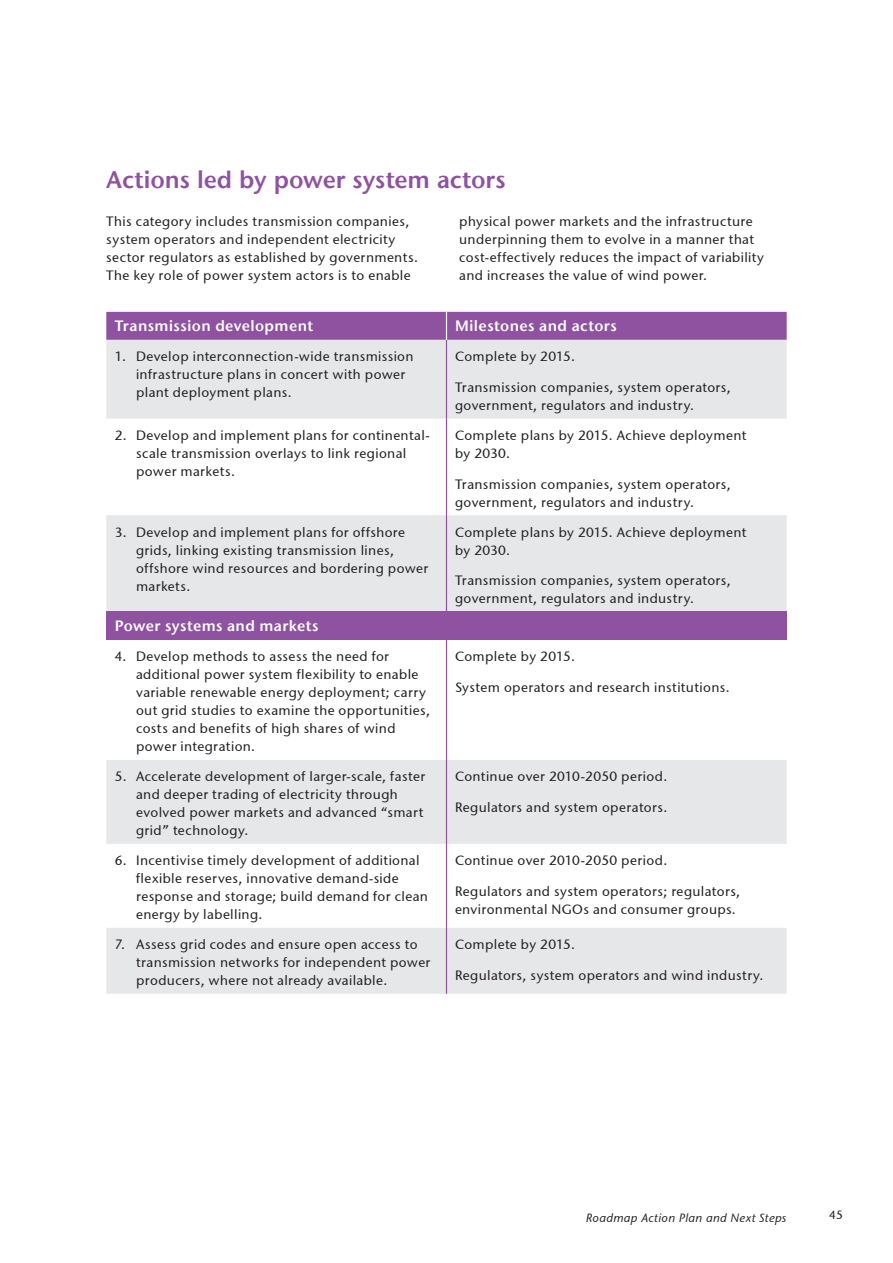
<style>
.page{position:relative;width:893px;height:1263px;background:#fff}
.page>*{position:absolute;margin:0;border:0;box-sizing:border-box;transform-origin:0 0}
.t1{font:24px "Stone Sans ITC Semi";letter-spacing:-.005em;color:#8e52a1}
.t2{font:15px "Stone Sans ITC Semi";letter-spacing:.02em;color:#fff}
.t3{font:13.5px/18px "Stone Sans ITCTT Medium";letter-spacing:.03em;color:#231f20}
.t4{font:italic 12px "Stone Sans ITCTT Medium";letter-spacing:.02em;color:#231f20}
.t5{font:12px "Stone Sans ITCTT Medium";color:#231f20}
</style>
<div class="page">
<svg style="left:106px;top:340px;width:681px;height:654px;fill:#e6e7e9"></svg>
<div style="left:106px;top:612px;width:681px;height:28px;background:#8e52a1"></div>
<hr style="left:446px;top:340px;width:1px;height:79px;background:#8e52a1">
<hr style="left:446px;top:419px;width:1px;height:96px;background:#8e52a1">
<hr style="left:446px;top:515px;width:1px;height:97px;background:#8e52a1">
<hr style="left:446px;top:640px;width:1px;height:120px;background:#8e52a1">
<hr style="left:446px;top:760px;width:1px;height:84px;background:#8e52a1">
<hr style="left:446px;top:844px;width:1px;height:84px;background:#8e52a1">
<hr style="left:446px;top:928px;width:1px;height:66px;background:#8e52a1">
<div style="left:106px;top:312px;width:681px;height:28px;background:#8e52a1"></div>
<h1 class="t1" style="left:106px;top:164px;width:401px">Actions led by power system actors</h1>
<p class="t3" style="left:106px;top:212px;width:313px">This category includes transmission companies, system operators and independent electricity sector regulators as established by governments.<br>The key role of power system actors is to enable</p>
<p class="t3" style="left:459px;top:212px;width:306px">physical power markets and the infrastructure underpinning them to evolve in a manner that cost-effectively reduces the impact of variability and increases the value of wind power.</p>
<p class="t2" style="left:115px;top:317px;width:200px">Transmission development</p>
<p class="t2" style="left:455px;top:317px;width:163px">Milestones and actors</p>
<p class="t3" style="left:136px;top:347px;width:279px;text-indent:-21px">1. Develop interconnection-wide transmission infrastructure plans in concert with power plant deployment plans.</p>
<p class="t3" style="left:455px;top:347px;width:121px">Complete by 2015.</p>
<p class="t3" style="left:455px;top:378px;width:277px">Transmission companies, system operators, government, regulators and industry.</p>
<p class="t3" style="left:136px;top:426px;width:295px;text-indent:-21px">2. Develop and implement plans for continental&shy;scale transmission overlays to link regional power markets.</p>
<p class="t3" style="left:455px;top:426px;width:293px">Complete plans by 2015. Achieve deployment by 2030.</p>
<p class="t3" style="left:455px;top:475px;width:277px">Transmission companies, system operators, government, regulators and industry.</p>
<p class="t3" style="left:136px;top:523px;width:294px;text-indent:-21px">3. Develop and implement plans for offshore grids, linking existing transmission lines, offshore wind resources and bordering power markets.</p>
<p class="t3" style="left:455px;top:523px;width:293px">Complete plans by 2015. Achieve deployment by 2030.</p>
<p class="t3" style="left:455px;top:572px;width:277px">Transmission companies, system operators, government, regulators and industry.</p>
<p class="t2" style="left:115px;top:617px;width:205px">Power systems and markets</p>
<p class="t3" style="left:136px;top:648px;width:295px;text-indent:-21px">4. Develop methods to assess the need for additional power system flexibility to enable variable renewable energy deployment; carry out grid studies to examine the opportunities, costs and benefits of high shares of wind power integration.</p>
<p class="t3" style="left:455px;top:648px;width:121px">Complete by 2015.</p>
<p class="t3" style="left:455px;top:678px;width:276px">System operators and research institutions.</p>
<p class="t3" style="left:136px;top:767px;width:291px;text-indent:-21px">5. Accelerate development of larger-scale, faster and deeper trading of electricity through evolved power markets and advanced “smart grid” technology.</p>
<p class="t3" style="left:455px;top:767px;width:214px">Continue over 2010-2050 period.</p>
<p class="t3" style="left:455px;top:798px;width:214px">Regulators and system operators.</p>
<p class="t3" style="left:136px;top:851px;width:293px;text-indent:-21px">6. Incentivise timely development of additional flexible reserves, innovative demand-side response and storage; build demand for clean energy by labelling.</p>
<p class="t3" style="left:455px;top:851px;width:214px">Continue over 2010-2050 period.</p>
<p class="t3" style="left:455px;top:882px;width:287px">Regulators and system operators; regulators, environmental NGOs and consumer groups.</p>
<p class="t3" style="left:136px;top:935px;width:296px;text-indent:-21px">7. Assess grid codes and ensure open access to transmission networks for independent power producers, where not already available.</p>
<p class="t3" style="left:455px;top:935px;width:121px">Complete by 2015.</p>
<p class="t3" style="left:455px;top:966px;width:310px">Regulators, system operators and wind industry.</p>
<p class="t4" style="left:586px;top:1210px;width:202px">Roadmap Action Plan and Next Steps</p>
<p class="t5" style="left:829px;top:1208px;width:15px">45</p>
</div>
